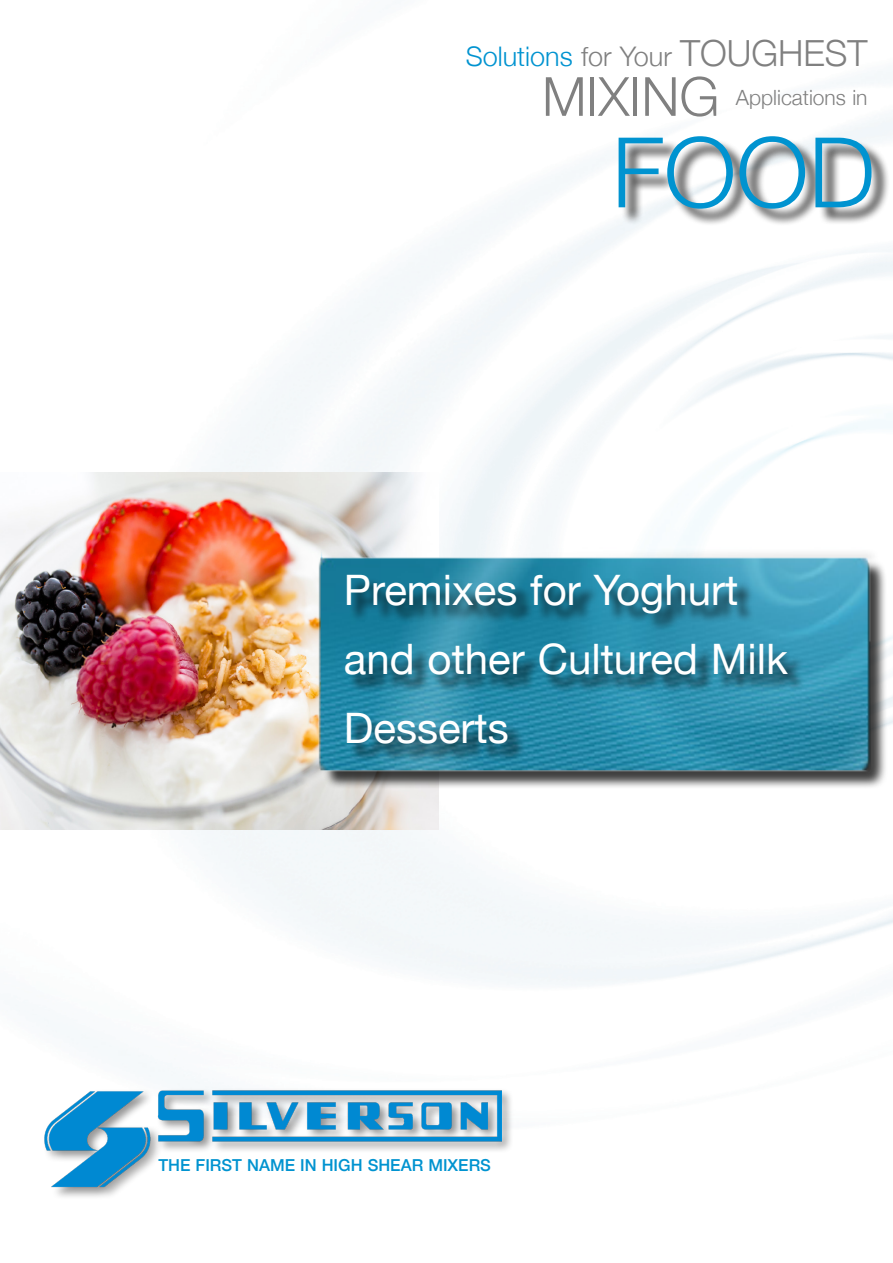
<style>
.page{position:relative;width:893px;height:1263px;background:#fff}
.page>*{position:absolute;margin:0;border:0;box-sizing:border-box;transform-origin:0 0}
.t1{font:300 97.5px "Helvetica Neue";color:#0093d0}
.t2{font:300 54px "Helvetica Neue";color:#808080}
.t3{font:42px/69px "Helvetica Neue";color:#fff}
.t4{font:300 27px "Helvetica Neue";color:#0093d0}
.t5{font:300 21px "Helvetica Neue";color:#808080}
.t6{font:500 16.5px "Helvetica Neue";color:#0093d0}
.s1{color:#808080}
.s2{font-size:36px;color:#808080}
</style>
<div class="page">
<div style="left:621px;top:138px;width:269px;height:89px;background:#000;opacity:.75"></div>
<img style="left:0;top:473px;width:438px;height:357px">
<img style="left:292px;top:529px;width:601px;height:265px">
<div style="left:348px;top:578px;width:457px;height:184px;background:#000;opacity:.75"></div>
<div style="left:42px;top:1088px;width:472px;height:112px;background:#000;opacity:.41"></div>
<img style="left:43px;top:1091px;width:459px;height:97px">
<p class="t4" style="left:466px;top:35px;width:403px">Solutions <span class="s1">for Your</span> <span class="s2">TOUGHEST</span></p>
<p class="t2" style="left:542px;top:53px;width:179px">MIXING</p>
<p class="t5" style="left:736px;top:81px;width:133px">Applications in</p>
<p class="t1" style="left:612px;top:94px;width:265px">FOOD</p>
<p class="t3" style="left:344px;top:558px;width:445px">Premixes for Yoghurt and other Cultured Milk<br>Desserts</p>
<p class="t6" style="left:158px;top:1151px;width:334px">THE FIRST NAME IN HIGH SHEAR MIXERS</p>
</div>
